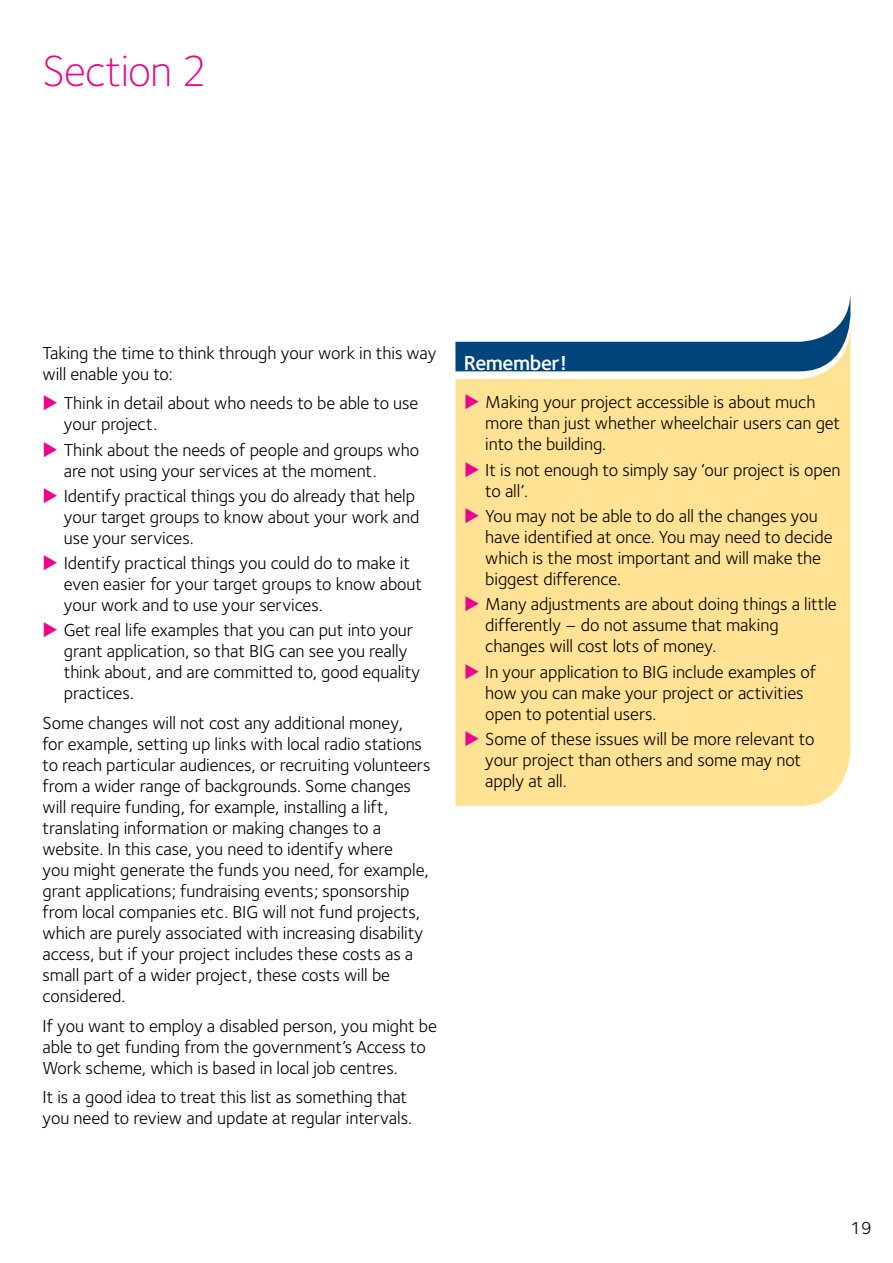
<style>
.page{position:relative;width:893px;height:1263px;background:#fff}
.page>*{position:absolute;margin:0;border:0;box-sizing:border-box;transform-origin:0 0}
.t1{font:300 45px "Foundry Sterling OT2";letter-spacing:-.02em;color:#ec008c}
.t2{font:600 21px "Foundry Sterling OT2";letter-spacing:-.02em;color:#fff}
.t3{font:18px/21px "Foundry Sterling OT2";letter-spacing:-.005em;color:#000}
.t4{font:18px "Foundry Sterling";color:#000}
</style>
<div class="page">
<div style="left:455px;top:371px;width:395px;height:435px;background:#ffe293"></div>
<svg style="left:455px;top:299px;width:395px;height:72px"></svg>
<svg style="left:465px;top:394px;width:13px;height:15px"></svg>
<svg style="left:465px;top:461px;width:13px;height:16px"></svg>
<svg style="left:465px;top:508px;width:13px;height:15px"></svg>
<svg style="left:465px;top:596px;width:13px;height:15px"></svg>
<svg style="left:465px;top:663px;width:13px;height:15px"></svg>
<svg style="left:465px;top:730px;width:13px;height:16px"></svg>
<h1 class="t1" style="left:43px;top:39px;width:166px">Section 2</h1>
<p class="t3" style="left:43px;top:341px;width:396px">Taking the time to think through your work in this way will enable you to:</p>
<p class="t3" style="left:64px;top:392px;width:356px">Think in detail about who needs to be able to use your project.</p>
<p class="t3" style="left:64px;top:438px;width:357px">Think about the needs of people and groups who are not using your services at the moment.</p>
<p class="t3" style="left:64px;top:484px;width:357px">Identify practical things you do already that help your target groups to know about your work and use your services.</p>
<p class="t3" style="left:64px;top:551px;width:360px">Identify practical things you could do to make it even easier for your target groups to know about your work and to use your services.</p>
<p class="t3" style="left:64px;top:619px;width:358px">Get real life examples that you can put into your grant application, so that BIG can see you really think about, and are committed to, good equality practices.</p>
<p class="t3" style="left:43px;top:711px;width:390px">Some changes will not cost any additional money,<br>for example, setting up links with local radio stations to reach particular audiences, or recruiting volunteers from a wider range of backgrounds. Some changes will require funding, for example, installing a lift, translating information or making changes to a website. In this case, you need to identify where<br>you might generate the funds you need, for example, grant applications; fundraising events; sponsorship from local companies etc. BIG will not fund projects, which are purely associated with increasing disability access, but if your project includes these costs as a small part of a wider project, these costs will be considered.</p>
<p class="t3" style="left:43px;top:1014px;width:396px">If you want to employ a disabled person, you might be able to get funding from the government’s Access to<br>Work scheme, which is based in local job centres.</p>
<p class="t3" style="left:43px;top:1085px;width:371px">It is a good idea to treat this list as something that you need to review and update at regular intervals.</p>
<p class="t2" style="left:464px;top:347px;width:105px">Remember!</p>
<p class="t3" style="left:485px;top:391px;width:356px">Making your project accessible is about much more than just whether wheelchair users can get into the building.</p>
<p class="t3" style="left:485px;top:458px;width:357px">It is not enough to simply say ‘our project is open to all’.</p>
<p class="t3" style="left:485px;top:504px;width:349px">You may not be able to do all the changes you have identified at once. You may need to decide which is the most important and will make the biggest difference.</p>
<p class="t3" style="left:485px;top:592px;width:353px">Many adjustments are about doing things a little differently – do not assume that making changes will cost lots of money.</p>
<p class="t3" style="left:485px;top:660px;width:332px">In your application to BIG include examples of how you can make your project or activities open to potential users.</p>
<p class="t3" style="left:485px;top:727px;width:331px">Some of these issues will be more relevant to your project than others and some may not apply at all.</p>
<p class="t4" style="left:850px;top:1218px;width:23px">19</p>
</div>
